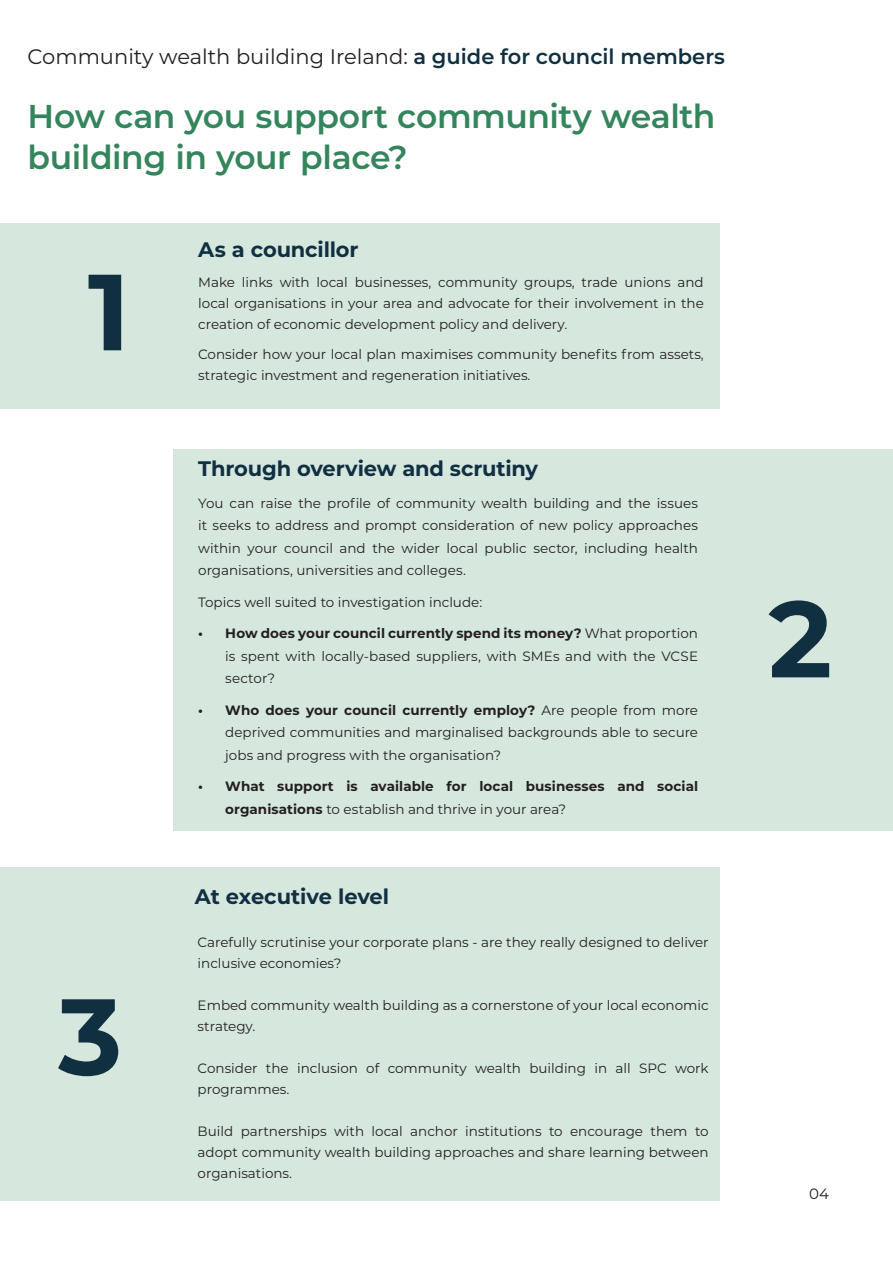
<style>
.page{position:relative;width:893px;height:1263px;background:#fff}
.page>*{position:absolute;margin:0;border:0;box-sizing:border-box;transform-origin:0 0}
.Main_Title{font:700 108px "Montserrat";color:#102f41}
.Body_Copy{font:600 33px/40.5px "Montserrat";letter-spacing:-.015em;color:#34855b}
.Main_Title-2{font:21px "Montserrat";color:#231f20}
.Body_Copy-2{font:700 21px "Montserrat";letter-spacing:-.01em;color:#102f41}
.Main_Title-3{font:700 21px "Montserrat";color:#102f41}
.t1{font:15px "Montserrat";color:#231f20}
.Body_Copy-3{font:13.5px/22.5px "Montserrat";color:#231f20;text-align:justify}
.Main_Title-4{font:13.5px/21px "Montserrat";color:#231f20}
.t2{font:700 13.5px/22.5px "Montserrat";letter-spacing:.005em;color:#231f20}
.s1{font-weight:600;color:#102f41}
.s2{font-weight:700}
.s3{font-weight:400}
</style>
<div class="page">
<div style="left:0;top:223px;width:719px;height:186px;background:#d6e7de"></div>
<div style="left:174px;top:449px;width:719px;height:381px;background:#d6e7de"></div>
<div style="left:0;top:868px;width:719px;height:333px;background:#d6e7de"></div>
<p class="Main_Title-2" style="left:28px;top:42px;width:699px">Community wealth building Ireland: <span class="s1">a guide for council members</span></p>
<p class="Body_Copy" style="left:28px;top:95px;width:689px">How can you support community wealth building in your place?</p>
<p class="Main_Title" style="left:88px;top:234px;width:44px">1</p>
<p class="Main_Title" style="left:58px;top:959px;width:65px">3</p>
<p class="Body_Copy-2" style="left:198px;top:235px;width:162px">As a councillor</p>
<p class="Body_Copy-3" style="left:198px;top:272px;width:507px;line-height:21px">Make links with local businesses, community groups, trade unions and local organisations in your area and advocate for their involvement in the creation of economic development policy and delivery.</p>
<p class="Body_Copy-3" style="left:198px;top:344px;width:507px;line-height:21px">Consider how your local plan maximises community benefits from assets, strategic investment and regeneration initiatives.</p>
<p class="Body_Copy-2" style="left:198px;top:454px;width:341px">Through overview and scrutiny</p>
<p class="Body_Copy-3" style="left:198px;top:491px;width:501px">You can raise the profile of community wealth building and the issues it seeks to address and prompt consideration of new policy approaches within your council and the wider local public sector, including health organisations, universities and colleges.</p>
<p class="Body_Copy-3" style="left:198px;top:590px;width:285px">Topics well suited to investigation include:</p>
<p class="Body_Copy-3" style="left:225px;top:622px;width:474px;text-indent:-27px"><span class="s2">• How does your council currently spend its money?</span> What proportion is spent with locally-based suppliers, with SMEs and with the VCSE sector?</p>
<p class="Body_Copy-3" style="left:225px;top:698px;width:474px;text-indent:-27px"><span class="s2">• Who does your council currently employ?</span> Are people from more deprived communities and marginalised backgrounds able to secure jobs and progress with the organisation?</p>
<p class="t2" style="left:225px;top:775px;width:474px;text-indent:-27px">• What support is available for local businesses and social organisations <span class="s3">to establish and thrive in your area?</span></p>
<p class="Main_Title-3" style="left:195px;top:881px;width:196px">At executive level</p>
<p class="Main_Title-4" style="left:198px;top:932px;width:513px">Carefully scrutinise your corporate plans - are they really designed to deliver inclusive economies?</p>
<p class="Main_Title-4" style="left:198px;top:995px;width:513px">Embed community wealth building as a cornerstone of your local economic strategy.</p>
<p class="Main_Title-4" style="left:198px;top:1058px;width:512px">Consider the inclusion of community wealth building in all SPC work programmes.</p>
<p class="Main_Title-4" style="left:198px;top:1121px;width:513px;text-align:justify">Build partnerships with local anchor institutions to encourage them to adopt community wealth building approaches and share learning between organisations.</p>
<p class="Main_Title" style="left:768px;top:561px;width:65px">2</p>
<p class="t1" style="left:809px;top:1183px;width:22px">04</p>
</div>
